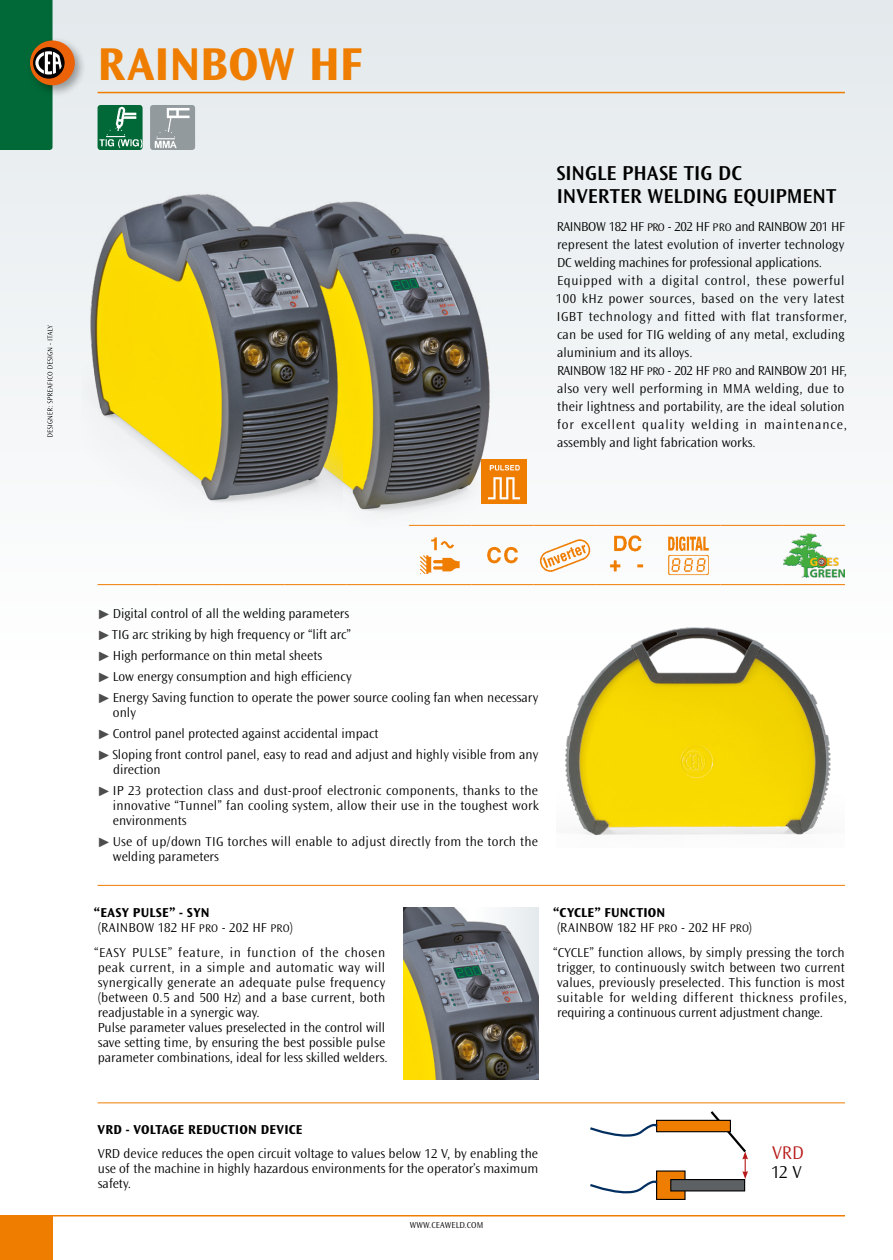
<style>
.page{position:relative;width:893px;height:1260px;background:#fff}
.page>*{position:absolute;margin:0;border:0;box-sizing:border-box;transform-origin:0 0}
.t1{font:700 48px "Ocean Sans Std";letter-spacing:-.01em;color:#ef7d00}
.t2{font:600 21px/22.5px "Ocean Sans Std";color:#000}
.t3{font:300 19.2px "Ocean Sans Std";color:#b71918}
.t4{font:300 18px "Ocean Sans Std";color:#000}
.t5{font:300 13.5px/15px "Ocean Sans Std";letter-spacing:.01em;color:#000}
.t6{font:700 13.5px "Ocean Sans Std";letter-spacing:.02em;color:#000}
.t7{font:300 9px "Ocean Sans Std";letter-spacing:.01em;color:#000}
.s1{font-family:"Ocean Sans Std Light SC850";font-weight:400;font-size:11.55px}
.s2{font-family:"Carta";font-weight:400;font-size:9px;color:#4d4d4d}
.s3{font-weight:700}
.s4{font-family:"Ocean Sans Std Light SC850";font-weight:400}
</style>
<div class="page">
<div style="left:0;top:0;width:892px;height:660px;background:linear-gradient(to right,#f1f4f6,#eff2f4)"></div>
<hr style="left:98px;top:92px;width:746px;height:1px;background:#ef7d00">
<div style="left:98px;top:105px;width:44px;height:45px;background:#006937;border-radius:3px"></div>
<img style="left:98px;top:106px;width:44px;height:44px">
<div style="left:150px;top:105px;width:45px;height:45px;background:#939a9e;border-radius:3px"></div>
<img style="left:151px;top:106px;width:44px;height:44px">
<img style="left:556px;top:615px;width:288px;height:221px">
<img style="left:404px;top:908px;width:134px;height:172px">
<hr style="left:98px;top:885px;width:746px;height:1px;background:#ef7d00">
<hr style="left:98px;top:1102px;width:746px;height:1px;background:#ef7d00">
<div style="left:656px;top:1120px;width:74px;height:12px;background:#ef7d00"></div>
<div style="left:656px;top:1120px;width:75px;height:12px;border:1px solid #000"></div>
<div style="left:656px;top:1171px;width:29px;height:28px;background:#ef7d00"></div>
<div style="left:656px;top:1170px;width:29px;height:30px;border:1px solid #000"></div>
<svg style="left:590px;top:1121px;width:69px;height:16px"></svg>
<svg style="left:590px;top:1178px;width:69px;height:22px"></svg>
<div style="left:670px;top:1180px;width:74px;height:11px;background:#5d6163"></div>
<div style="left:670px;top:1179px;width:75px;height:12px;border:1px solid #000"></div>
<svg style="left:708px;top:1111px;width:40px;height:68px"></svg>
<hr style="left:471px;top:525px;width:62px;height:1px;background:#ef7d00">
<hr style="left:533px;top:525px;width:63px;height:1px;background:#ef7d00">
<hr style="left:596px;top:525px;width:62px;height:1px;background:#ef7d00">
<hr style="left:658px;top:525px;width:62px;height:1px;background:#ef7d00">
<hr style="left:720px;top:525px;width:62px;height:1px;background:#ef7d00">
<hr style="left:782px;top:525px;width:62px;height:1px;background:#ef7d00">
<hr style="left:98px;top:584px;width:62px;height:1px;background:#ef7d00">
<hr style="left:160px;top:584px;width:62px;height:1px;background:#ef7d00">
<hr style="left:222px;top:584px;width:62px;height:1px;background:#ef7d00">
<hr style="left:284px;top:584px;width:62px;height:1px;background:#ef7d00">
<hr style="left:346px;top:584px;width:63px;height:1px;background:#ef7d00">
<hr style="left:409px;top:584px;width:62px;height:1px;background:#ef7d00">
<hr style="left:471px;top:584px;width:62px;height:1px;background:#ef7d00">
<hr style="left:533px;top:584px;width:63px;height:1px;background:#ef7d00">
<hr style="left:596px;top:584px;width:62px;height:1px;background:#ef7d00">
<hr style="left:658px;top:584px;width:62px;height:1px;background:#ef7d00">
<hr style="left:720px;top:584px;width:62px;height:1px;background:#ef7d00">
<hr style="left:782px;top:584px;width:62px;height:1px;background:#ef7d00">
<img style="left:418px;top:533px;width:44px;height:45px">
<img style="left:475px;top:533px;width:54px;height:45px">
<img style="left:538px;top:533px;width:53px;height:45px">
<img style="left:600px;top:533px;width:53px;height:45px">
<img style="left:666px;top:533px;width:44px;height:45px">
<img style="left:783px;top:533px;width:61px;height:45px">
<img style="left:342px;top:158px;width:153px;height:370px">
<img style="left:81px;top:158px;width:261px;height:370px">
<img style="left:482px;top:459px;width:44px;height:45px">
<svg style="left:47px;top:325px;width:6px;height:112px"></svg>
<div style="left:27px;top:37px;width:60px;height:61px;background:#000;opacity:.35"></div>
<div style="left:30px;top:40px;width:45px;height:45px;background:#eb6209;border-radius:50%"></div>
<div style="left:34px;top:48px;width:30px;height:30px;border:1px solid #000;border-radius:50%"></div>
<svg style="left:0;top:0;width:62px;height:150px;background:#297449"></svg>
<div style="left:0;top:1216px;width:52px;height:44px;background:#ef7d00"></div>
<hr style="left:0;top:1215px;width:52px;height:1px;background:#ef7d00">
<hr style="left:52px;top:1215px;width:792px;height:1px;background:#ef7d00">
<h1 class="t1" style="left:98px;top:37px;width:266px">RAINBOW HF</h1>
<h2 class="t2" style="left:556px;top:162px;width:281px">SINGLE PHASE TIG DC<br>INVERTER WELDING EQUIPMENT</h2>
<p class="t5" style="left:556px;top:218px;width:292px;line-height:18px">RAINBOW 182 HF <span class="s1">PRO</span> - 202 HF <span class="s1">PRO</span> and RAINBOW 201 HF represent the latest evolution of inverter technology DC welding machines for professional applications.<br>Equipped with a digital control, these powerful 100 kHz power sources, based on the very latest IGBT technology and fitted with flat transformer, can be used for TIG welding of any metal, excluding aluminium and its alloys.<br>RAINBOW 182 HF <span class="s1">PRO</span> - 202 HF <span class="s1">PRO</span> and RAINBOW 201 HF, also very well performing in MMA welding, due to their lightness and portability, are the ideal solution for excellent quality welding in maintenance, assembly and light fabrication works.</p>
<p class="t5" style="left:99px;top:603px;width:441px;line-height:21px"><span class="s2">½</span> Digital control of all the welding parameters<br><span class="s2">½</span> TIG arc striking by high frequency or “lift arc”<br><span class="s2">½</span> High performance on thin metal sheets<br><span class="s2">½</span> Low energy consumption and high efficiency<br><span class="s2">½</span> Energy Saving function to operate the power source cooling fan when necessary</p>
<p class="t5" style="left:99px;top:702px;width:441px;line-height:21px;text-indent:14px">only<br><span class="s2">½</span> Control panel protected against accidental impact<br><span class="s2">½</span> Sloping front control panel, easy to read and adjust and highly visible from any</p>
<p class="t5" style="left:99px;top:759px;width:440px;line-height:21px;text-indent:14px">direction<br><span class="s2">½</span> IP 23 protection class and dust-proof electronic components, thanks to the</p>
<p class="t5" style="left:113px;top:798px;width:427px">innovative “Tunnel” fan cooling system, allow their use in the toughest work environments</p>
<p class="t5" style="left:113px;top:834px;width:426px;text-indent:-14px"><span class="s2">½</span> Use of up/down TIG torches will enable to adjust directly from the torch the welding parameters</p>
<p class="t5" style="left:94px;top:906px;width:201px"><span class="s3">“EASY PULSE” - SYN<br></span>(RAINBOW 182 HF <span class="s1">PRO</span> <span class="s4">-</span> 202 HF <span class="s1">PRO</span>)</p>
<p class="t5" style="left:94px;top:945px;width:295px">“EASY PULSE” feature, in function of the chosen peak current, in a simple and automatic way will synergically generate an adequate pulse frequency (between 0.5 and 500 Hz) and a base current, both readjustable in a synergic way.<br>Pulse parameter values preselected in the control will save setting time, by ensuring the best possible pulse parameter combinations, ideal for less skilled welders.</p>
<p class="t5" style="left:553px;top:906px;width:201px"><span class="s3">“CYCLE” FUNCTION<br></span>(RAINBOW 182 HF <span class="s1">PRO</span> <span class="s4">-</span> 202 HF <span class="s1">PRO</span>)</p>
<p class="t5" style="left:553px;top:945px;width:295px">“CYCLE” function allows, by simply pressing the torch trigger, to continuously switch between two current values, previously preselected. This function is most suitable for welding different thickness profiles, requiring a continuous current adjustment change.</p>
<p class="t6" style="left:98px;top:1122px;width:206px">VRD - VOLTAGE REDUCTION DEVICE</p>
<p class="t5" style="left:98px;top:1146px;width:442px;text-align:justify">VRD device reduces the open circuit voltage to values below 12 V, by enabling the use of the machine in highly hazardous environments for the operator’s maximum safety.</p>
<p class="t7" style="left:410px;top:1220px;width:75px">WWW.CEAWELD.COM</p>
<h3 class="t3" style="left:772px;top:1142px;width:33px">VRD</h3>
<h3 class="t4" style="left:771px;top:1162px;width:32px">12 V</h3>
</div>
